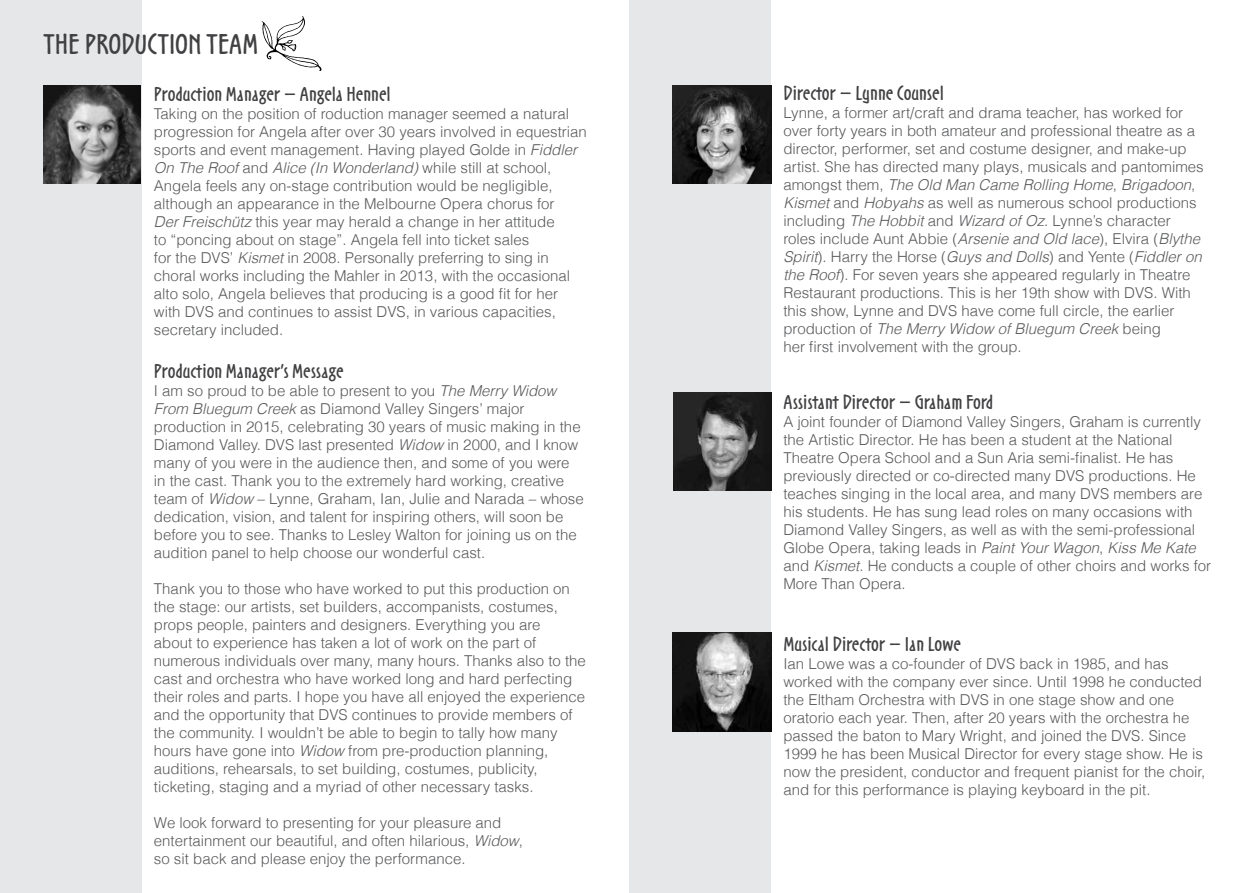
<style>
.page{position:relative;width:1259px;height:893px;background:#fff}
.page>*{position:absolute;margin:0;border:0;box-sizing:border-box;transform-origin:0 0}
.t1{font:700 30px "Noovo ITC";color:#414042}
.t2{font:700 21px "Noovo ITC";color:#414042}
.t3{font:300 15px/18px "Helvetica";color:#58595b}
.s1{font-style:italic}
</style>
<div class="page">
<div style="left:630px;top:0;width:141px;height:893px;background:#e6e7e8"></div>
<img style="left:673px;top:632px;width:98px;height:99px">
<img style="left:673px;top:392px;width:98px;height:99px">
<img style="left:673px;top:85px;width:98px;height:99px">
<div style="left:0;top:0;width:141px;height:893px;background:#e6e7e8"></div>
<img style="left:43px;top:85px;width:98px;height:99px">
<svg style="left:261px;top:16px;width:61px;height:55px"></svg>
<h1 class="t1" style="left:44px;top:27px;width:216px">THE PRODUCTION TEAM</h1>
<h2 class="t2" style="left:154px;top:82px;width:238px">Production Manager – Angela Hennel</h2>
<p class="t3" style="left:154px;top:104px;width:434px">Taking on the position of roduction manager seemed a natural progression for Angela after over 30 years involved in equestrian sports and event management. Having played Golde in <span class="s1">Fiddler On The Roof</span> and <span class="s1">Alice (In Wonderland)</span> while still at school, Angela feels any on-stage contribution would be negligible, although an appearance in the Melbourne Opera chorus for<br><span class="s1">Der Freischütz</span> this year may herald a change in her attitude<br>to “poncing about on stage”. Angela fell into ticket sales<br>for the DVS’ <span class="s1">Kismet</span> in 2008. Personally preferring to sing in choral works including the Mahler in 2013, with the occasional alto solo, Angela believes that producing is a good fit for her with DVS and continues to assist DVS, in various capacities, secretary included.</p>
<h2 class="t2" style="left:154px;top:359px;width:191px">Production Manager’s Message</h2>
<p class="t3" style="left:154px;top:382px;width:431px">I am so proud to be able to present to you <span class="s1">The Merry Widow From Bluegum Creek</span> as Diamond Valley Singers’ major production in 2015, celebrating 30 years of music making in the Diamond Valley. DVS last presented <span class="s1">Widow</span> in 2000, and I know many of you were in the audience then, and some of you were in the cast. Thank you to the extremely hard working, creative team of <span class="s1">Widow</span> – Lynne, Graham, Ian, Julie and Narada – whose dedication, vision, and talent for inspiring others, will soon be before you to see. Thanks to Lesley Walton for joining us on the audition panel to help choose our wonderful cast.</p>
<p class="t3" style="left:154px;top:580px;width:433px">Thank you to those who have worked to put this production on the stage: our artists, set builders, accompanists, costumes, props people, painters and designers. Everything you are<br>about to experience has taken a lot of work on the part of numerous individuals over many, many hours. Thanks also to the cast and orchestra who have worked long and hard perfecting their roles and parts. I hope you have all enjoyed the experience and the opportunity that DVS continues to provide members of the community. I wouldn’t be able to begin to tally how many hours have gone into <span class="s1">Widow</span> from pre-production planning, auditions, rehearsals, to set building, costumes, publicity, ticketing, staging and a myriad of other necessary tasks.</p>
<p class="t3" style="left:154px;top:814px;width:370px">We look forward to presenting for your pleasure and entertainment our beautiful, and often hilarious, <span class="s1">Widow</span>, so sit back and please enjoy the performance.</p>
<h2 class="t2" style="left:783px;top:81px;width:162px">Director – Lynne Counsel</h2>
<p class="t3" style="left:783px;top:103px;width:422px">Lynne, a former art/craft and drama teacher, has worked for over forty years in both amateur and professional theatre as a director, performer, set and costume designer, and make-up artist. She has directed many plays, musicals and pantomimes amongst them, <span class="s1">The Old Man Came Rolling Home</span>, <span class="s1">Brigadoon</span>, <span class="s1">Kismet</span> and <span class="s1">Hobyahs</span> as well as numerous school productions including <span class="s1">The Hobbit</span> and <span class="s1">Wizard of Oz</span>. Lynne’s character roles include Aunt Abbie (<span class="s1">Arsenie and Old lace</span>), Elvira (<span class="s1">Blythe Spirit</span>). Harry the Horse (<span class="s1">Guys and Dolls</span>) and Yente (<span class="s1">Fiddler on the Roof</span>). For seven years she appeared regularly in Theatre Restaurant productions. This is her 19th show with DVS. With this show, Lynne and DVS have come full circle, the earlier production of <span class="s1">The Merry Widow of Bluegum Creek</span> being<br>her first involvement with the group.</p>
<h2 class="t2" style="left:783px;top:390px;width:211px">Assistant Director – Graham Ford</h2>
<p class="t3" style="left:783px;top:412px;width:429px">A joint founder of Diamond Valley Singers, Graham is currently the Artistic Director. He has been a student at the National Theatre Opera School and a Sun Aria semi-finalist. He has previously directed or co-directed many DVS productions. He teaches singing in the local area, and many DVS members are his students. He has sung lead roles on many occasions with Diamond Valley Singers, as well as with the semi-professional Globe Opera, taking leads in <span class="s1">Paint Your Wagon</span>, <span class="s1">Kiss Me Kate </span>and <span class="s1">Kismet</span>. He conducts a couple of other choirs and works for More Than Opera.</p>
<h2 class="t2" style="left:783px;top:632px;width:179px">Musical Director – Ian Lowe</h2>
<p class="t3" style="left:783px;top:654px;width:423px">Ian Lowe was a co-founder of DVS back in 1985, and has worked with the company ever since. Until 1998 he conducted the Eltham Orchestra with DVS in one stage show and one oratorio each year. Then, after 20 years with the orchestra he passed the baton to Mary Wright, and joined the DVS. Since 1999 he has been Musical Director for every stage show. He is now the president, conductor and frequent pianist for the choir, and for this performance is playing keyboard in the pit.</p>
</div>
